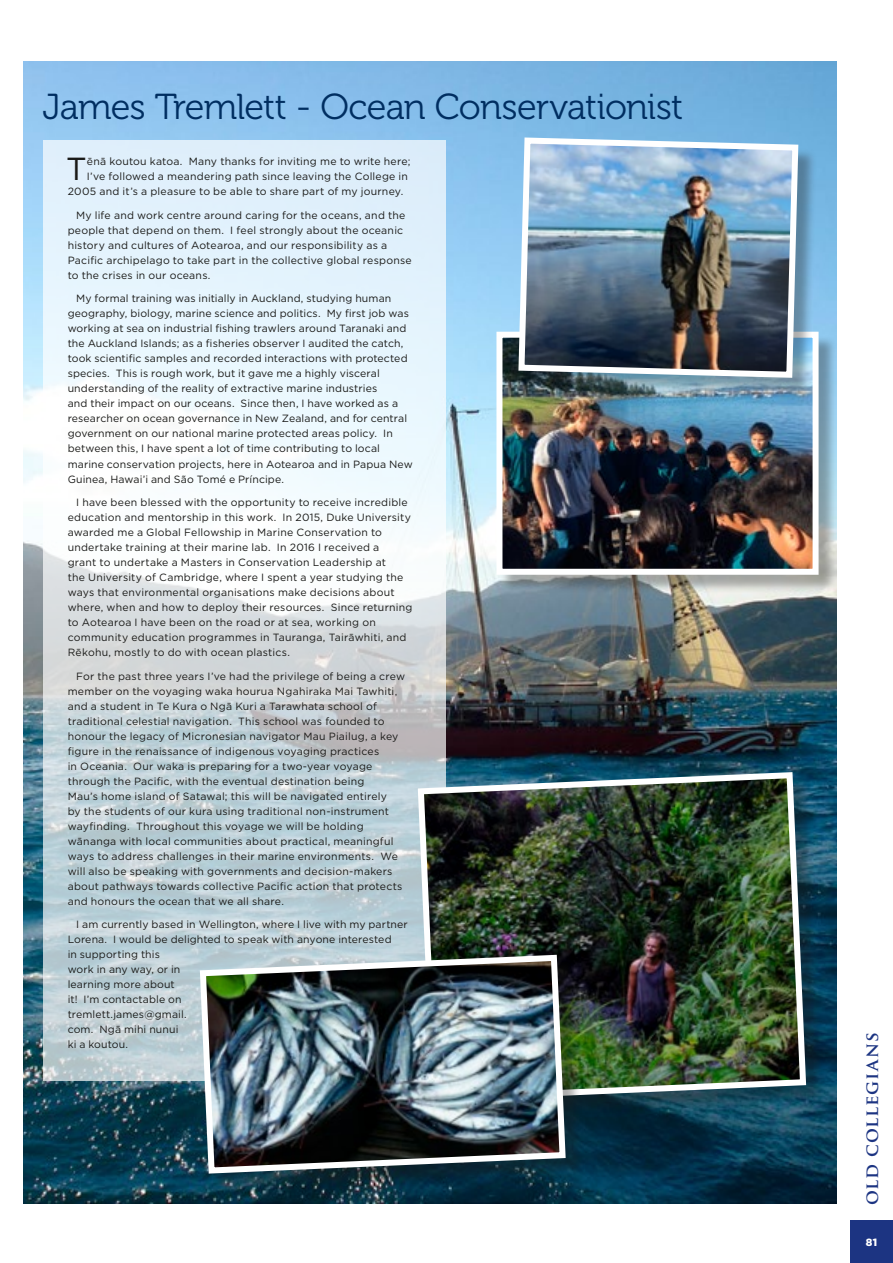
<style>
.page{position:relative;width:893px;height:1263px;background:#fff}
.page>*{position:absolute;margin:0;border:0;box-sizing:border-box;transform-origin:0 0}
.t1{font:36px "Museo 300";letter-spacing:-.02em;color:#002e61}
.t2{font:31.95px "Gotham";color:#1a1a18}
.t3{font:700 18px "Trajan Pro";letter-spacing:.045em;color:#1c3482}
.t4{font:10.5px/15px "Gotham";letter-spacing:.015em;color:#1a1a18}
.t5{font:900 10.5px "Gotham";color:#fff}
</style>
<div class="page">
<img style="left:24px;top:62px;width:812px;height:1141px">
<div style="left:850px;top:1220px;width:43px;height:43px;background:#1c3482"></div>
<svg style="left:43px;top:140px;width:403px;height:940px"></svg>
<div style="left:421px;top:775px;width:403px;height:345px;background:#1a1a18;opacity:.35"></div>
<img style="left:415px;top:769px;width:394px;height:335px">
<div style="left:499px;top:334px;width:338px;height:259px;background:#1a1a18;opacity:.35"></div>
<img style="left:503px;top:339px;width:309px;height:229px">
<div style="left:496px;top:332px;width:323px;height:243px;border:6px solid #fff"></div>
<div style="left:203px;top:957px;width:381px;height:235px;background:#1a1a18;opacity:.35"></div>
<img style="left:197px;top:952px;width:372px;height:225px">
<div style="left:521px;top:140px;width:296px;height:256px;background:#1a1a18;opacity:.35"></div>
<img style="left:515px;top:134px;width:286px;height:247px">
<h1 class="t1" style="left:43px;top:87px;width:642px">James Tremlett - Ocean Conservationist</h1>
<h2 class="t2" style="left:66px;top:149px;width:22px">T</h2>
<p class="t4" style="left:87px;top:154px;width:325px">ēnā koutou katoa. Many thanks for inviting me to write here;</p>
<p class="t4" style="left:87px;top:169px;width:323px">I’ve followed a meandering path since leaving the College in</p>
<p class="t4" style="left:68px;top:184px;width:337px">2005 and it’s a pleasure to be able to share part of my journey.</p>
<p class="t4" style="left:68px;top:207px;width:345px;text-indent:9px">My life and work centre around caring for the oceans, and the people that depend on them. I feel strongly about the oceanic history and cultures of Aotearoa, and our responsibility as a Pacific archipelago to take part in the collective global response to the crises in our oceans.</p>
<p class="t4" style="left:68px;top:291px;width:347px;text-indent:9px">My formal training was initially in Auckland, studying human geography, biology, marine science and politics. My first job was working at sea on industrial fishing trawlers around Taranaki and the Auckland Islands; as a fisheries observer I audited the catch, took scientific samples and recorded interactions with protected species. This is rough work, but it gave me a highly visceral understanding of the reality of extractive marine industries<br>and their impact on our oceans. Since then, I have worked as a researcher on ocean governance in New Zealand, and for central government on our national marine protected areas policy. In between this, I have spent a lot of time contributing to local marine conservation projects, here in Aotearoa and in Papua New Guinea, Hawai’i and São Tomé e Príncipe.</p>
<p class="t4" style="left:68px;top:495px;width:346px;text-indent:9px">I have been blessed with the opportunity to receive incredible education and mentorship in this work. In 2015, Duke University awarded me a Global Fellowship in Marine Conservation to undertake training at their marine lab. In 2016 I received a<br>grant to undertake a Masters in Conservation Leadership at<br>the University of Cambridge, where I spent a year studying the ways that environmental organisations make decisions about where, when and how to deploy their resources. Since returning to Aotearoa I have been on the road or at sea, working on community education programmes in Tauranga, Tairāwhiti, and Rēkohu, mostly to do with ocean plastics.</p>
<p class="t4" style="left:68px;top:668px;width:339px;text-indent:9px">For the past three years I’ve had the privilege of being a crew member on the voyaging waka hourua Ngahiraka Mai Tawhiti, and a student in Te Kura o Ngā Kuri a Tarawhata school of traditional celestial navigation. This school was founded to honour the legacy of Micronesian navigator Mau Piailug, a key figure in the renaissance of indigenous voyaging practices<br>in Oceania. Our waka is preparing for a two-year voyage through the Pacific, with the eventual destination being<br>Mau’s home island of Satawal; this will be navigated entirely<br>by the students of our kura using traditional non-instrument wayfinding. Throughout this voyage we will be holding wānanga with local communities about practical, meaningful ways to address challenges in their marine environments. We will also be speaking with governments and decision-makers about pathways towards collective Pacific action that protects and honours the ocean that we all share.</p>
<p class="t4" style="left:68px;top:917px;width:342px;text-indent:9px">I am currently based in Wellington, where I live with my partner<br>Lorena. I would be delighted to speak with anyone interested<br>in supporting this<br>work in any way, or in<br>learning more about<br>it! I’m contactable on<br>tremlett.james@gmail.<br>com. Ngā mihi nunui<br>ki a koutou.</p>
<h3 class="t3" style="left:860px;top:1205px;width:174px;rotate:-90deg">old collegians</h3>
<p class="t5" style="left:866px;top:1235px;width:13px">81</p>
</div>
